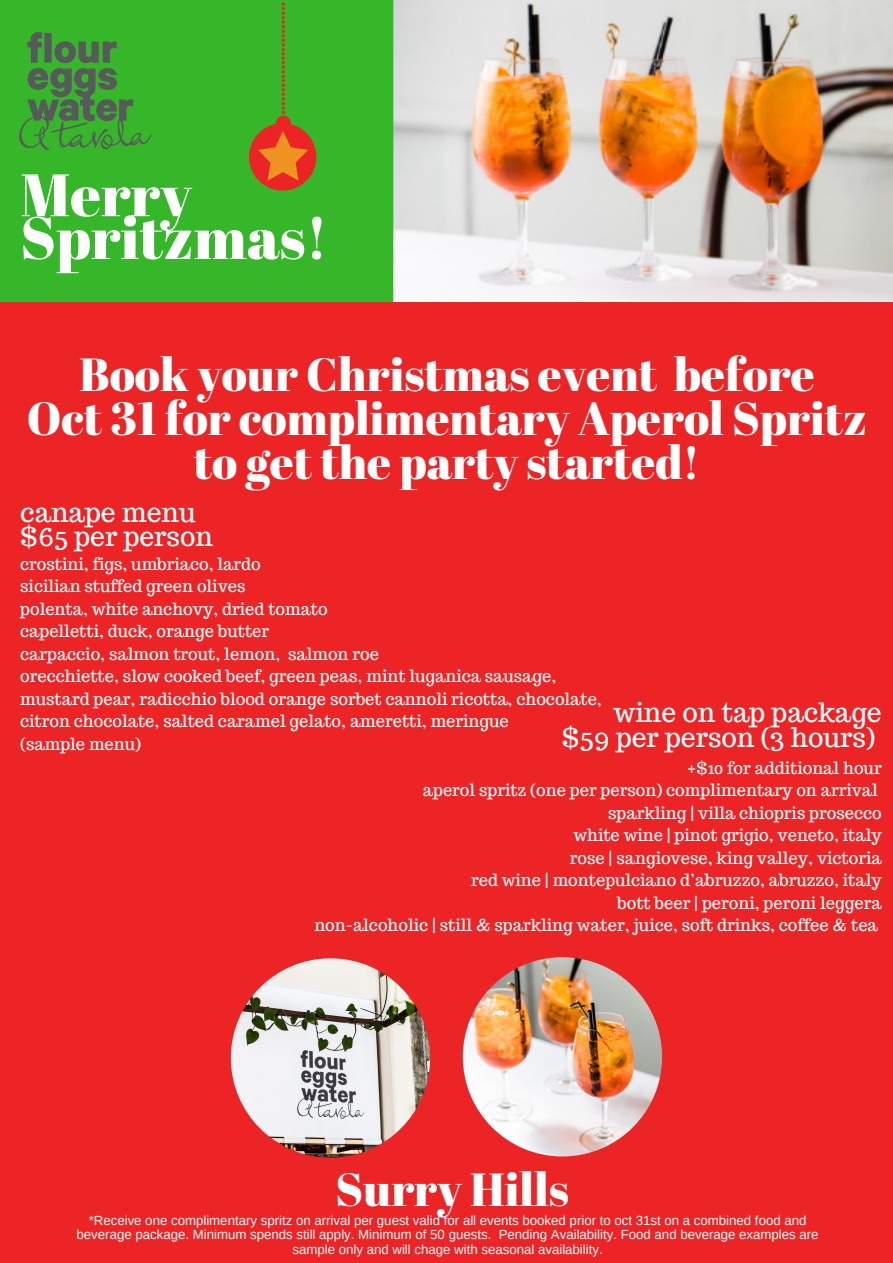
<style>
.page{position:relative;width:893px;height:1263px;background:#ec2426}
.page>*{position:absolute;margin:0;border:0;box-sizing:border-box;transform-origin:0 0}
.t1{font:59.55px/42.8px "Abril Fatface";color:#fff}
.t2{font:46.35px/44px "Abril Fatface";color:#fff;text-align:center}
.t3{font:26.55px/24.8px "Trocchi";color:#fff}
.t4{font:16.5px/22.5px "Trocchi";color:#fff}
.t5{font:13.2px/14.7px "Arimo";color:#fff;text-align:center}
</style>
<div class="page">
<img style="left:231px;top:958px;width:199px;height:199px;border-radius:50%">
<img style="left:0;top:0;width:893px;height:302px">
<img style="left:0;top:6px;width:172px;height:172px">
<svg style="left:249px;top:2px;width:67px;height:189px"></svg>
<img style="left:463px;top:957px;width:199px;height:199px;border-radius:50%">
<h1 class="t1" style="left:20px;top:172px;width:309px">Merry<br>Spritzmas!</h1>
<h2 class="t2" style="left:27px;top:351px;width:842px">Book your Christmas event before<br>Oct 31 for complimentary Aperol Spritz to get the party started!</h2>
<h3 class="t3" style="left:20px;top:499px;width:194px">canape menu $65 per person</h3>
<p class="t4" style="left:20px;top:552px;width:583px">crostini, figs, umbriaco, lardo<br>sicilian stuffed green olives<br>polenta, white anchovy, dried tomato<br>capelletti, duck, orange butter<br>carpaccio, salmon trout, lemon, salmon roe<br>orecchiette, slow cooked beef, green peas, mint luganica sausage, mustard pear, radicchio blood orange sorbet cannoli ricotta, chocolate, citron chocolate, salted caramel gelato, ameretti, meringue<br>(sample menu)</p>
<h3 class="t3" style="left:562px;top:700px;width:321px;text-align:right">wine on tap package $59 per person (3 hours)</h3>
<p class="t4" style="left:314px;top:756px;width:569px;text-align:right">+$10 for additional hour<br>aperol spritz (one per person) complimentary on arrival<br>sparkling | villa chiopris prosecco<br>white wine | pinot grigio, veneto, italy<br>rose | sangiovese, king valley, victoria<br>red wine | montepulciano d’abruzzo, abruzzo, italy<br>bott beer | peroni, peroni leggera<br>non-alcoholic | still &amp; sparkling water, juice, soft drinks, coffee &amp; tea</p>
<h2 class="t2" style="left:335px;top:1166px;width:235px">Surry Hills</h2>
<p class="t5" style="left:77px;top:1213px;width:744px">*Receive one complimentary spritz on arrival per guest valid for all events booked prior to oct 31st on a combined food and beverage package. Minimum spends still apply. Minimum of 50 guests. Pending Availability. Food and beverage examples are sample only and will chage with seasonal availability.</p>
</div>
